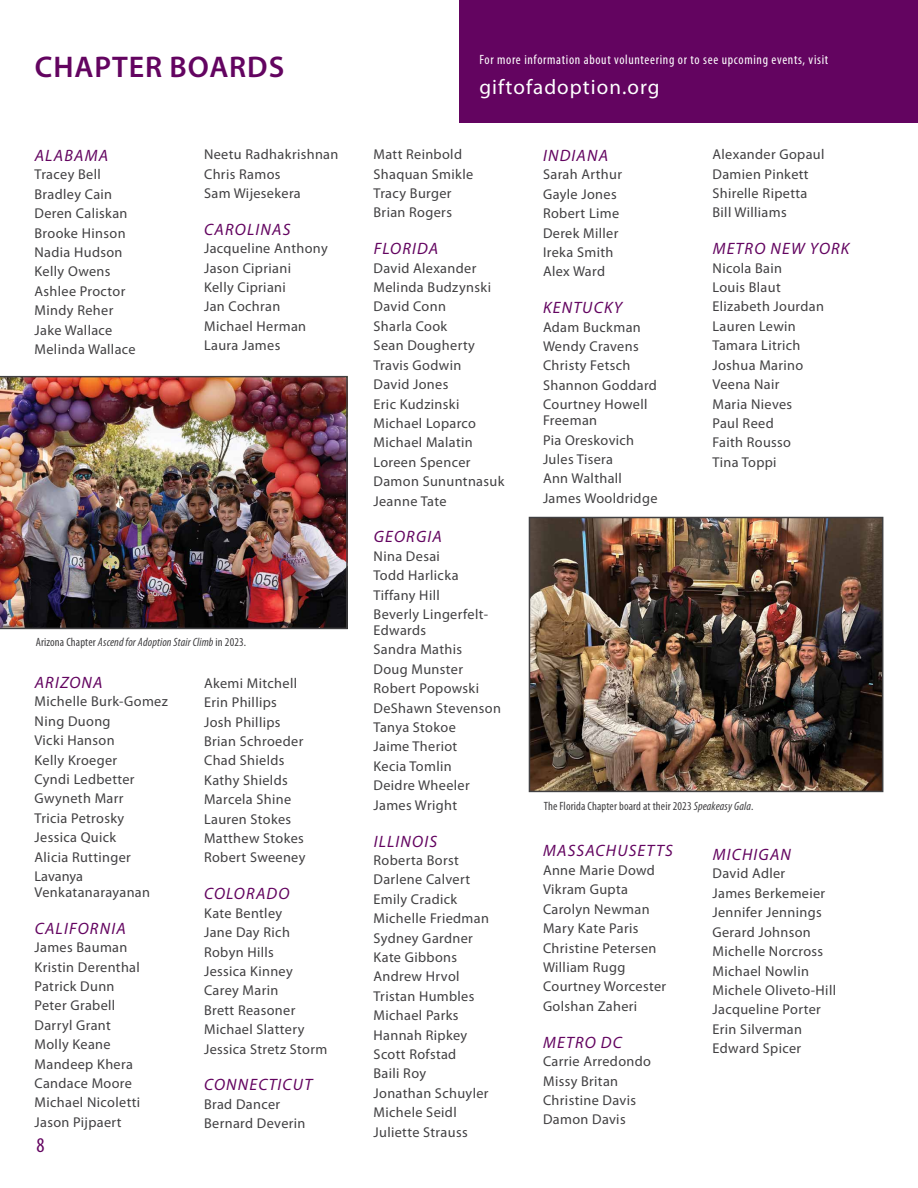
<style>
.page{position:relative;width:918px;height:1188px;background:#fff}
.page>*{position:absolute;margin:0;border:0;box-sizing:border-box;transform-origin:0 0}
.t1{font:600 30px "Myriad Pro";letter-spacing:.03em;color:#630460}
.t2{font:21px "Myriad Pro";letter-spacing:.05em;color:#fff}
.t3{font:condensed 21px "Myriad Pro";color:#630460}
.t4{font:italic 16.5px "Myriad Pro";letter-spacing:.07em;color:#630460}
.t5{font:14.25px/19.4px "Myriad Pro";letter-spacing:.025em;color:#414042}
.t6{font:condensed 13.5px "Myriad Pro";letter-spacing:.05em;color:#fff}
.t7{font:italic condensed 12px "Myriad Pro";letter-spacing:.01em;color:#414042}
.t8{font:condensed 12px "Myriad Pro";letter-spacing:.01em;color:#414042}
.s1{font-style:normal}
.s2{font-style:italic}
</style>
<div class="page">
<div style="left:459px;top:0;width:459px;height:122px;background:#630460"></div>
<img style="left:0;top:376px;width:348px;height:253px">
<img style="left:532px;top:520px;width:348px;height:269px">
<div style="left:529px;top:517px;width:354px;height:275px;border:2px solid #414042"></div>
<h1 class="t1" style="left:35px;top:48px;width:251px">CHAPTER BOARDS</h1>
<p class="t6" style="left:480px;top:51px;width:350px">For more information about volunteering or to see upcoming events, visit</p>
<h2 class="t2" style="left:480px;top:74px;width:182px">giftofadoption.org</h2>
<p class="t4" style="left:35px;top:145px;width:75px">ALABAMA</p>
<p class="t5" style="left:35px;top:165px;width:103px">Tracey Bell<br>Bradley Cain<br>Deren Caliskan<br>Brooke Hinson<br>Nadia Hudson<br>Kelly Owens<br>Ashlee Proctor<br>Mindy Reher<br>Jake Wallace<br>Melinda Wallace</p>
<p class="t5" style="left:204px;top:144px;width:136px">Neetu Radhakrishnan<br>Chris Ramos<br>Sam Wijesekera</p>
<p class="t4" style="left:204px;top:219px;width:88px">CAROLINAS</p>
<p class="t5" style="left:204px;top:239px;width:125px">Jacqueline Anthony<br>Jason Cipriani<br>Kelly Cipriani<br>Jan Cochran<br>Michael Herman<br>Laura James</p>
<p class="t7" style="left:36px;top:635px;width:212px"><span class="s1">Arizona Chapter</span> Ascend for Adoption Stair Climb <span class="s1">in 2023.</span></p>
<p class="t4" style="left:35px;top:672px;width:69px">ARIZONA</p>
<p class="t5" style="left:35px;top:692px;width:135px">Michelle Burk-Gomez<br>Ning Duong<br>Vicki Hanson<br>Kelly Kroeger<br>Cyndi Ledbetter<br>Gwyneth Marr<br>Tricia Petrosky<br>Jessica Quick<br>Alicia Ruttinger<br>Lavanya</p>
<p class="t5" style="left:35px;top:882px;width:117px">Venkatanarayanan</p>
<p class="t4" style="left:35px;top:918px;width:93px">CALIFORNIA</p>
<p class="t5" style="left:35px;top:938px;width:107px">James Bauman<br>Kristin Derenthal<br>Patrick Dunn<br>Peter Grabell<br>Darryl Grant<br>Molly Keane<br>Mandeep Khera<br>Candace Moore<br>Michael Nicoletti<br>Jason Pijpaert</p>
<h2 class="t3" style="left:37px;top:1132px;width:10px">8</h2>
<p class="t5" style="left:204px;top:673px;width:103px">Akemi Mitchell<br>Erin Phillips<br>Josh Phillips<br>Brian Schroeder<br>Chad Shields<br>Kathy Shields<br>Marcela Shine<br>Lauren Stokes<br>Matthew Stokes<br>Robert Sweeney</p>
<p class="t4" style="left:204px;top:883px;width:87px">COLORADO</p>
<p class="t5" style="left:204px;top:903px;width:125px">Kate Bentley<br>Jane Day Rich<br>Robyn Hills<br>Jessica Kinney<br>Carey Marin<br>Brett Reasoner<br>Michael Slattery<br>Jessica Stretz Storm</p>
<p class="t4" style="left:204px;top:1075px;width:109px">CONNECTICUT</p>
<p class="t5" style="left:204px;top:1094px;width:103px">Brad Dancer<br>Bernard Deverin</p>
<p class="t5" style="left:374px;top:144px;width:101px">Matt Reinbold<br>Shaquan Smikle<br>Tracy Burger<br>Brian Rogers</p>
<p class="t4" style="left:374px;top:238px;width:66px">FLORIDA</p>
<p class="t5" style="left:374px;top:258px;width:132px">David Alexander<br>Melinda Budzynski<br>David Conn<br>Sharla Cook<br>Sean Dougherty<br>Travis Godwin<br>David Jones<br>Eric Kudzinski<br>Michael Loparco<br>Michael Malatin<br>Loreen Spencer<br>Damon Sununtnasuk<br>Jeanne Tate</p>
<p class="t4" style="left:374px;top:527px;width:70px">GEORGIA</p>
<p class="t5" style="left:374px;top:546px;width:116px">Nina Desai<br>Todd Harlicka<br>Tiffany Hill<br>Beverly Lingerfelt-</p>
<p class="t5" style="left:374px;top:620px;width:129px">Edwards<br>Sandra Mathis<br>Doug Munster<br>Robert Popowski<br>DeShawn Stevenson<br>Tanya Stokoe<br>Jaime Theriot<br>Kecia Tomlin<br>Deidre Wheeler<br>James Wright</p>
<p class="t4" style="left:374px;top:831px;width:65px">ILLINOIS</p>
<p class="t5" style="left:374px;top:850px;width:117px">Roberta Borst<br>Darlene Calvert<br>Emily Cradick<br>Michelle Friedman<br>Sydney Gardner<br>Kate Gibbons<br>Andrew Hrvol<br>Tristan Humbles<br>Michael Parks<br>Hannah Ripkey<br>Scott Rofstad<br>Baili Roy<br>Jonathan Schuyler<br>Michele Seidl<br>Juliette Strauss</p>
<p class="t4" style="left:543px;top:145px;width:66px">INDIANA</p>
<p class="t5" style="left:543px;top:165px;width:81px">Sarah Arthur<br>Gayle Jones<br>Robert Lime<br>Derek Miller<br>Ireka Smith<br>Alex Ward</p>
<p class="t4" style="left:543px;top:297px;width:81px">KENTUCKY</p>
<p class="t5" style="left:543px;top:317px;width:115px">Adam Buckman<br>Wendy Cravens<br>Christy Fetsch<br>Shannon Goddard<br>Courtney Howell</p>
<p class="t5" style="left:543px;top:411px;width:116px">Freeman<br>Pia Oreskovich<br>Jules Tisera<br>Ann Walthall<br>James Wooldridge</p>
<p class="t5" style="left:713px;top:144px;width:114px">Alexander Gopaul<br>Damien Pinkett<br>Shirelle Ripetta<br>Bill Williams</p>
<p class="t4" style="left:713px;top:238px;width:138px">METRO NEW YORK</p>
<p class="t5" style="left:713px;top:258px;width:113px">Nicola Bain<br>Louis Blaut<br>Elizabeth Jourdan<br>Lauren Lewin<br>Tamara Litrich<br>Joshua Marino<br>Veena Nair<br>Maria Nieves<br>Paul Reed<br>Faith Rousso<br>Tina Toppi</p>
<p class="t8" style="left:544px;top:798px;width:211px">The Florida Chapter board at their 2023 <span class="s2">Speakeasy Gala</span>.</p>
<p class="t4" style="left:543px;top:841px;width:131px">MASSACHUSETTS</p>
<p class="t5" style="left:543px;top:860px;width:125px">Anne Marie Dowd<br>Vikram Gupta<br>Carolyn Newman<br>Mary Kate Paris<br>Christine Petersen<br>William Rugg<br>Courtney Worcester<br>Golshan Zaheri</p>
<p class="t4" style="left:543px;top:1032px;width:80px">METRO DC</p>
<p class="t5" style="left:543px;top:1051px;width:109px">Carrie Arredondo<br>Missy Britan<br>Christine Davis<br>Damon Davis</p>
<p class="t4" style="left:713px;top:844px;width:80px">MICHIGAN</p>
<p class="t5" style="left:713px;top:864px;width:125px">David Adler<br>James Berkemeier<br>Jennifer Jennings<br>Gerard Johnson<br>Michelle Norcross<br>Michael Nowlin<br>Michele Oliveto-Hill<br>Jacqueline Porter<br>Erin Silverman<br>Edward Spicer</p>
</div>
